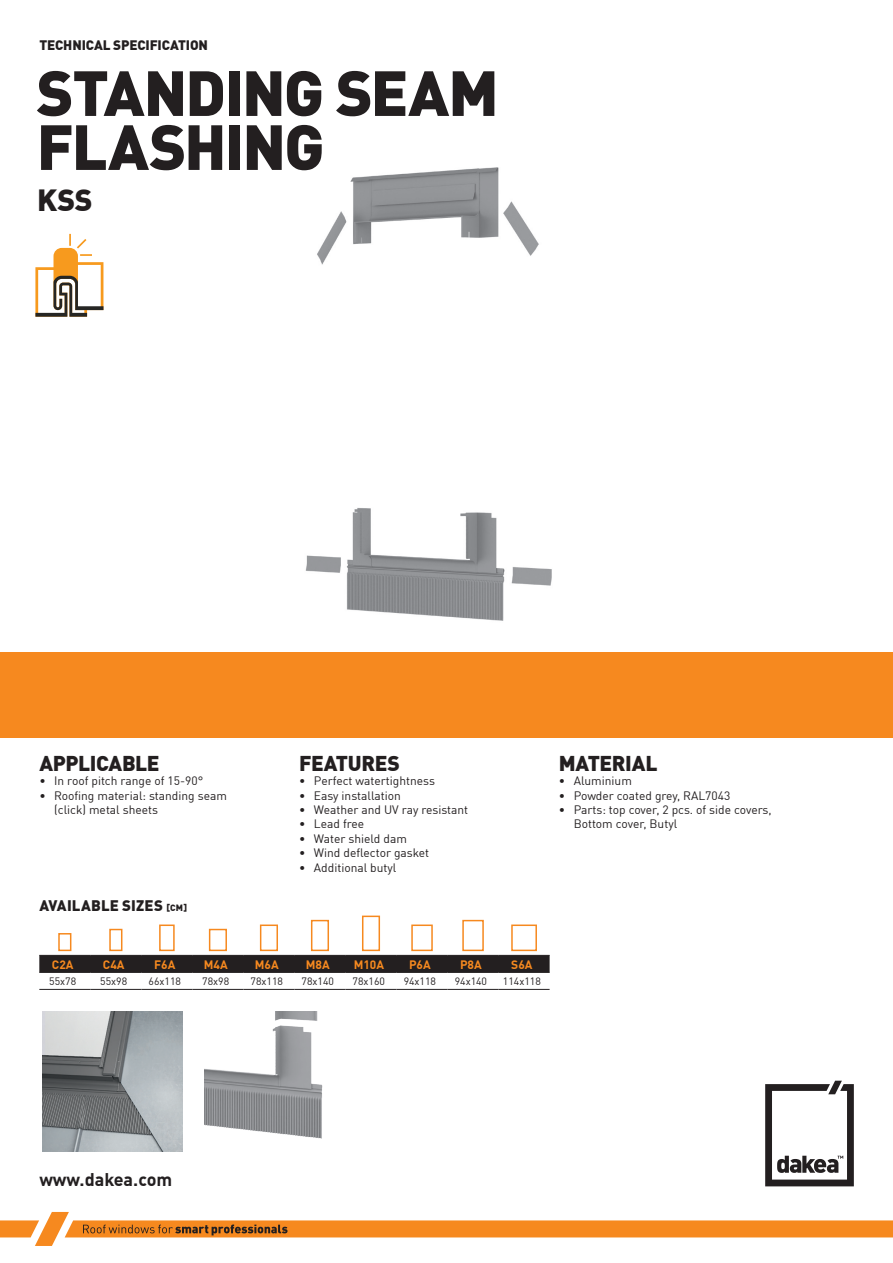
<style>
.page{position:relative;width:893px;height:1263px;background:#fff}
.page>*{position:absolute;margin:0;border:0;box-sizing:border-box;transform-origin:0 0}
.t1{font:900 62.7px/54px "DIN Offc Pro";letter-spacing:-.03em;color:#231f20}
.t2{font:900 30px "DIN Offc Pro";color:#231f20}
.t3{font:900 21px "DIN Offc Pro";letter-spacing:-.02em;color:#231f20}
.t4{font:700 18px "DIN Offc Pro";color:#231f20}
.t5{font:900 15px "DIN Offc Pro";letter-spacing:.01em;color:#231f20}
.t6{font:900 13.5px "DIN Offc Pro";letter-spacing:-.01em;color:#231f20}
.t7{font:12px/14.4px "DIN Offc Pro";color:#231f20}
.t8{font:700 12px "DIN Offc Pro";color:#f6891f}
.t9{font:10.5px "DIN Offc Pro";color:#231f20}
.s1{font-size:9px}
</style>
<div class="page">
<svg style="left:765px;top:1081px;width:89px;height:105px"></svg>
<svg style="left:0;top:1212px;width:893px;height:34px"></svg>
<img style="left:280px;top:167px;width:279px;height:486px">
<div style="left:0;top:653px;width:893px;height:85px;background:#f6891f"></div>
<img style="left:43px;top:1011px;width:140px;height:141px">
<img style="left:204px;top:1011px;width:119px;height:128px">
<div style="left:39px;top:956px;width:511px;height:16px;background:#231f20"></div>
<hr style="left:39px;top:955px;width:51px;height:1px;background:#231f20">
<hr style="left:90px;top:955px;width:51px;height:1px;background:#231f20">
<hr style="left:141px;top:955px;width:51px;height:1px;background:#231f20">
<hr style="left:192px;top:955px;width:51px;height:1px;background:#231f20">
<hr style="left:243px;top:955px;width:51px;height:1px;background:#231f20">
<hr style="left:294px;top:955px;width:51px;height:1px;background:#231f20">
<hr style="left:345px;top:955px;width:51px;height:1px;background:#231f20">
<hr style="left:396px;top:955px;width:52px;height:1px;background:#231f20">
<hr style="left:448px;top:955px;width:51px;height:1px;background:#231f20">
<hr style="left:499px;top:955px;width:51px;height:1px;background:#231f20">
<hr style="left:39px;top:972px;width:51px;height:1px;background:#231f20">
<hr style="left:90px;top:972px;width:51px;height:1px;background:#231f20">
<hr style="left:141px;top:972px;width:51px;height:1px;background:#231f20">
<hr style="left:192px;top:972px;width:51px;height:1px;background:#231f20">
<hr style="left:243px;top:972px;width:51px;height:1px;background:#231f20">
<hr style="left:294px;top:972px;width:51px;height:1px;background:#231f20">
<hr style="left:345px;top:972px;width:51px;height:1px;background:#231f20">
<hr style="left:396px;top:972px;width:52px;height:1px;background:#231f20">
<hr style="left:448px;top:972px;width:51px;height:1px;background:#231f20">
<hr style="left:499px;top:972px;width:51px;height:1px;background:#231f20">
<hr style="left:39px;top:989px;width:51px;height:1px;background:#231f20">
<hr style="left:90px;top:989px;width:51px;height:1px;background:#231f20">
<hr style="left:141px;top:989px;width:51px;height:1px;background:#231f20">
<hr style="left:192px;top:989px;width:51px;height:1px;background:#231f20">
<hr style="left:243px;top:989px;width:51px;height:1px;background:#231f20">
<hr style="left:294px;top:989px;width:51px;height:1px;background:#231f20">
<hr style="left:345px;top:989px;width:51px;height:1px;background:#231f20">
<hr style="left:396px;top:989px;width:52px;height:1px;background:#231f20">
<hr style="left:448px;top:989px;width:51px;height:1px;background:#231f20">
<hr style="left:499px;top:989px;width:51px;height:1px;background:#231f20">
<div style="left:58px;top:933px;width:13px;height:18px;border:2px solid #f6891f"></div>
<div style="left:109px;top:929px;width:13px;height:22px;border:2px solid #f6891f"></div>
<div style="left:159px;top:924px;width:16px;height:27px;border:2px solid #f6891f"></div>
<div style="left:209px;top:929px;width:18px;height:22px;border:2px solid #f6891f"></div>
<div style="left:260px;top:924px;width:18px;height:27px;border:2px solid #f6891f"></div>
<div style="left:311px;top:920px;width:18px;height:31px;border:2px solid #f6891f"></div>
<div style="left:362px;top:915px;width:18px;height:36px;border:2px solid #f6891f"></div>
<div style="left:411px;top:924px;width:22px;height:27px;border:2px solid #f6891f"></div>
<div style="left:462px;top:920px;width:22px;height:31px;border:2px solid #f6891f"></div>
<div style="left:511px;top:924px;width:26px;height:27px;border:2px solid #f6891f"></div>
<svg style="left:35px;top:233px;width:68px;height:84px"></svg>
<p class="t6" style="left:39px;top:33px;width:170px">TECHNICAL SPECIFICATION</p>
<h1 class="t1" style="left:37px;top:57px;width:464px">STANDING SEAM<br>FLASHING</h1>
<h2 class="t2" style="left:37px;top:175px;width:57px">KSS</h2>
<h3 class="t3" style="left:39px;top:745px;width:122px">APPLICABLE</h3>
<p class="t7" style="left:39px;top:772px;width:165px">• In roof pitch range of 15-90°</p>
<p class="t7" style="left:54px;top:787px;width:174px;text-indent:-15px">• Roofing material: standing seam (click) metal sheets</p>
<p class="t5" style="left:39px;top:893px;width:149px">AVAILABLE SIZES <span class="s1">[CM]</span></p>
<h3 class="t3" style="left:299px;top:745px;width:102px">FEATURES</h3>
<p class="t7" style="left:299px;top:772px;width:138px">• Perfect watertightness</p>
<p class="t7" style="left:299px;top:787px;width:103px">• Easy installation</p>
<p class="t7" style="left:299px;top:801px;width:171px">• Weather and UV ray resistant</p>
<p class="t7" style="left:299px;top:816px;width:67px">• Lead free</p>
<p class="t7" style="left:299px;top:830px;width:109px">• Water shield dam</p>
<p class="t7" style="left:299px;top:844px;width:132px">• Wind deflector gasket</p>
<p class="t7" style="left:299px;top:859px;width:99px">• Additional butyl</p>
<p class="t8" style="left:52px;top:954px;width:23px">C2A</p>
<p class="t8" style="left:103px;top:954px;width:23px">C4A</p>
<p class="t8" style="left:154px;top:954px;width:23px">F6A</p>
<p class="t8" style="left:204px;top:954px;width:25px">M4A</p>
<p class="t8" style="left:255px;top:954px;width:25px">M6A</p>
<p class="t8" style="left:306px;top:954px;width:25px">M8A</p>
<p class="t8" style="left:354px;top:954px;width:32px">M10A</p>
<p class="t8" style="left:409px;top:954px;width:23px">P6A</p>
<p class="t8" style="left:460px;top:954px;width:23px">P8A</p>
<p class="t8" style="left:511px;top:954px;width:23px">S6A</p>
<p class="t9" style="left:49px;top:973px;width:28px">55x78</p>
<p class="t9" style="left:100px;top:973px;width:28px">55x98</p>
<p class="t9" style="left:149px;top:973px;width:34px">66x118</p>
<p class="t9" style="left:202px;top:973px;width:28px">78x98</p>
<p class="t9" style="left:251px;top:973px;width:34px">78x118</p>
<p class="t9" style="left:302px;top:973px;width:34px">78x140</p>
<p class="t9" style="left:353px;top:973px;width:34px">78x160</p>
<p class="t9" style="left:404px;top:973px;width:34px">94x118</p>
<p class="t9" style="left:455px;top:973px;width:34px">94x140</p>
<p class="t9" style="left:503px;top:973px;width:39px">114x118</p>
<h3 class="t3" style="left:559px;top:745px;width:100px">MATERIAL</h3>
<p class="t7" style="left:559px;top:772px;width:75px">• Aluminium</p>
<p class="t7" style="left:559px;top:787px;width:173px">• Powder coated grey, RAL7043</p>
<p class="t7" style="left:574px;top:801px;width:200px;text-indent:-15px">• Parts: top cover, 2 pcs. of side covers,<br>Bottom cover, Butyl</p>
<h3 class="t4" style="left:39px;top:1164px;width:134px">www.dakea.com</h3>
</div>
